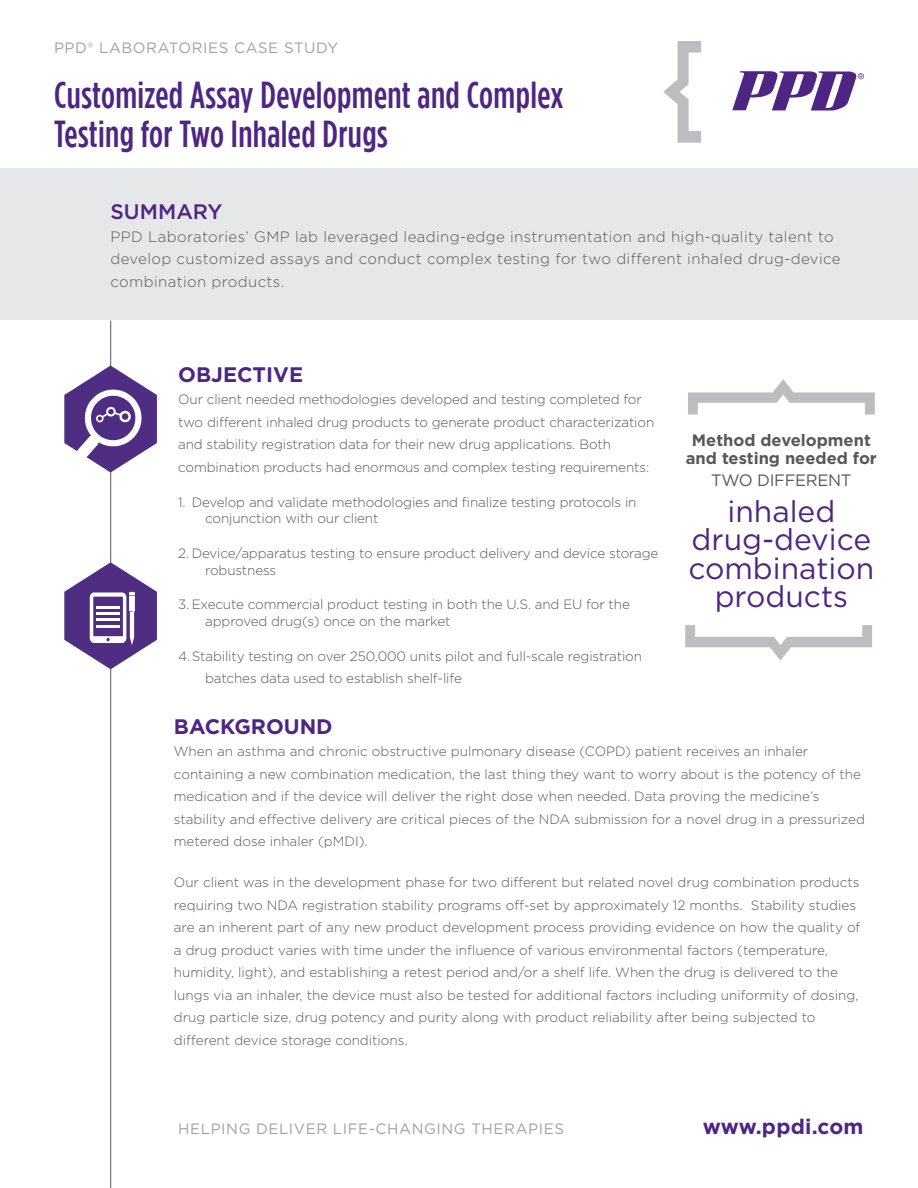
<style>
.page{position:relative;width:918px;height:1188px;background:#fff}
.page>*{position:absolute;margin:0;border:0;box-sizing:border-box;transform-origin:0 0}
.title__purple{font:500 37.5px/39px "Gotham Condensed";letter-spacing:.01em;color:#4e2582}
.sidebar_sm_text{font:30px/28.5px "Gotham";color:#4e2582;text-align:center}
.head__Purple{font:700 21px "Gotham";color:#4e2582}
.background_title{font:500 21px "Gotham";color:#4e2582}
.sidebar_sm_text-2{font:700 16.5px/18px "Gotham";color:#57585a;text-align:center}
.sidebar_sm_text-3{font:16.5px "Gotham";letter-spacing:-.02em;color:#57585a}
.background_text{font:300 15px/22.5px "Gotham";letter-spacing:.025em;color:#57585a}
.t1{font:15px "Gotham";letter-spacing:.04em;color:#a1a1a5}
.body{font:300 13.5px/22.5px "Gotham";color:#57585a}
</style>
<div class="page">
<div style="left:0;top:168px;width:918px;height:152px;background:#e6e7e9"></div>
<svg style="left:663px;top:41px;width:38px;height:102px"></svg>
<svg style="left:732px;top:71px;width:132px;height:40px"></svg>
<hr style="left:110px;top:321px;width:1px;height:867px;background:#57585a">
<svg style="left:64px;top:366px;width:93px;height:107px"></svg>
<svg style="left:64px;top:562px;width:93px;height:107px"></svg>
<hr style="left:96px;top:606px;width:24px;height:2px;background:#fff">
<hr style="left:96px;top:612px;width:24px;height:3px;background:#fff">
<hr style="left:96px;top:618px;width:24px;height:3px;background:#fff">
<hr style="left:96px;top:625px;width:24px;height:2px;background:#fff">
<svg style="left:688px;top:379px;width:187px;height:36px"></svg>
<svg style="left:685px;top:625px;width:187px;height:36px"></svg>
<p class="t1" style="left:54px;top:38px;width:286px">PPD® LABORATORIES CASE STUDY</p>
<p class="title__purple" style="left:54px;top:75px;width:511px">Customized Assay Development and Complex<br>Testing for Two Inhaled Drugs</p>
<p class="background_title" style="left:111px;top:198px;width:114px">SUMMARY</p>
<p class="background_text" style="left:111px;top:225px;width:732px">PPD Laboratories’ GMP lab leveraged leading-edge instrumentation and high-quality talent to develop customized assays and conduct complex testing for two different inhaled drug-device combination products.</p>
<h3 class="head__Purple" style="left:178px;top:360px;width:126px">OBJECTIVE</h3>
<p class="body" style="left:178px;top:388px;width:478px">Our client needed methodologies developed and testing completed for two different inhaled drug products to generate product characterization and stability registration data for their new drug applications. Both combination products had enormous and complex testing requirements:</p>
<p class="body" style="left:205px;top:493px;width:433px;line-height:16.5px;text-indent:-27px">1. Develop and validate methodologies and finalize testing protocols in conjunction with our client</p>
<p class="body" style="left:205px;top:545px;width:455px;line-height:16.5px;text-indent:-27px">2. Device/apparatus testing to ensure product delivery and device storage robustness</p>
<p class="body" style="left:205px;top:596px;width:426px;line-height:16.5px;text-indent:-27px">3. Execute commercial product testing in both the U.S. and EU for the approved drug(s) once on the market</p>
<p class="body" style="left:205px;top:644px;width:438px;text-indent:-27px">4.Stability testing on over 250,000 units pilot and full-scale registration batches data used to establish shelf-life</p>
<p class="sidebar_sm_text-2" style="left:686px;top:431px;width:193px">Method development and testing needed for</p>
<p class="sidebar_sm_text-3" style="left:711px;top:470px;width:142px">TWO DIFFERENT</p>
<p class="sidebar_sm_text" style="left:688px;top:496px;width:187px">inhaled drug-device combination</p>
<p class="sidebar_sm_text" style="left:715px;top:582px;width:135px">products</p>
<h3 class="head__Purple" style="left:174px;top:713px;width:160px">BACKGROUND</h3>
<p class="body" style="left:174px;top:740px;width:693px">When an asthma and chronic obstructive pulmonary disease (COPD) patient receives an inhaler containing a new combination medication, the last thing they want to worry about is the potency of the medication and if the device will deliver the right dose when needed. Data proving the medicine’s stability and effective delivery are critical pieces of the NDA submission for a novel drug in a pressurized metered dose inhaler (pMDI).</p>
<p class="body" style="left:174px;top:871px;width:688px">Our client was in the development phase for two different but related novel drug combination products requiring two NDA registration stability programs off-set by approximately 12 months. Stability studies are an inherent part of any new product development process providing evidence on how the quality of a drug product varies with time under the influence of various environmental factors (temperature, humidity, light), and establishing a retest period and/or a shelf life. When the drug is delivered to the lungs via an inhaler, the device must also be tested for additional factors including uniformity of dosing, drug particle size, drug potency and purity along with product reliability after being subjected to different device storage conditions.</p>
<p class="t1" style="left:178px;top:1119px;width:387px">HELPING DELIVER LIFE-CHANGING THERAPIES</p>
<h3 class="head__Purple" style="left:703px;top:1113px;width:162px">www.ppdi.com</h3>
</div>
